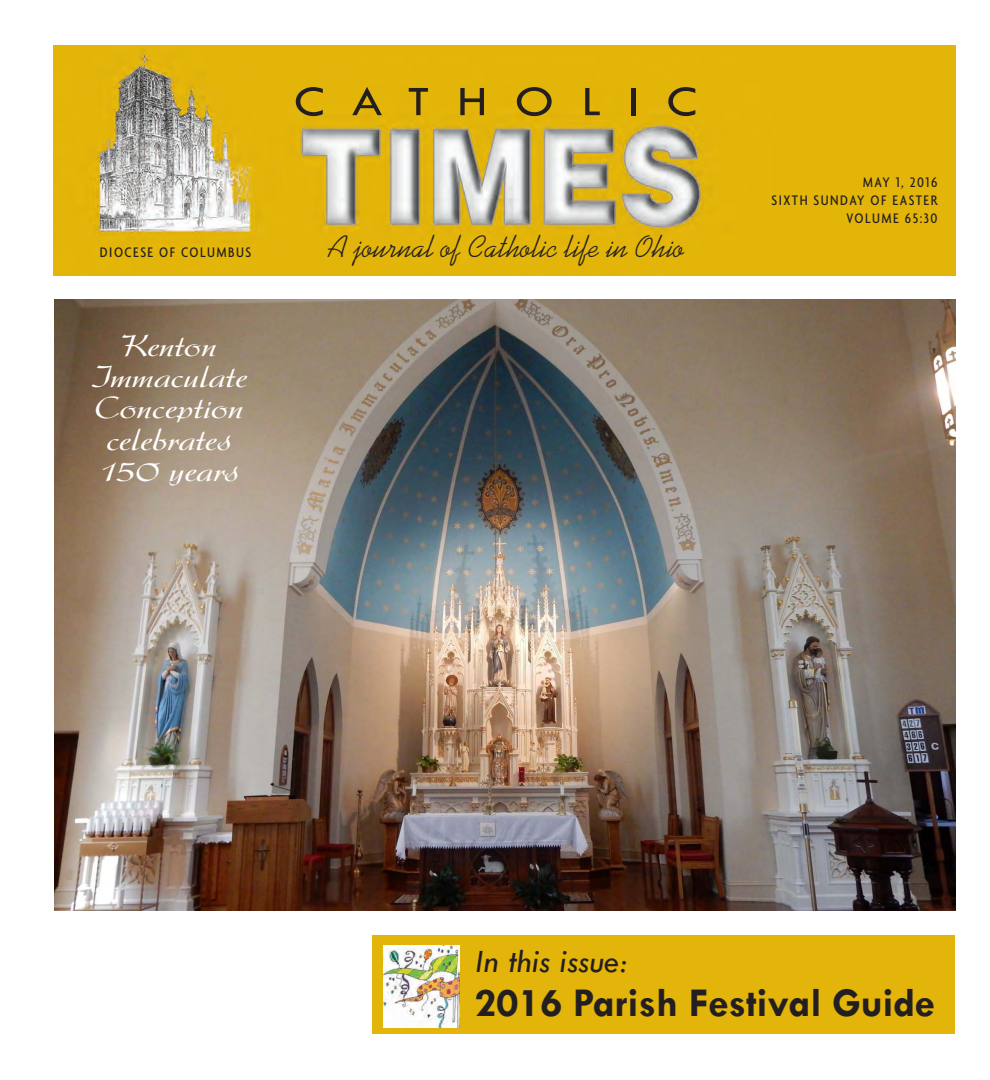
<style>
.page{position:relative;width:990px;height:1080px;background:#fff}
.page>*{position:absolute;margin:0;border:0;box-sizing:border-box;transform-origin:0 0}
.t1{font:43.75px "Tw Cen";letter-spacing:.54em;color:#231f20;scale:1.16 1}
.t2{font:700 41.25px "Tw Cen";color:#231f20}
.t3{font:italic 33.75px "Tw Cen";color:#231f20}
.t4{font:31.25px "Kaufmann";letter-spacing:.01em;color:#231f20}
.t5{font:30px "Arkona";color:#fff;scale:1.25 1}
.t6{font:500 condensed 15px "Agenda";letter-spacing:.1em;color:#231f20}
</style>
<div class="page">
<div style="left:373px;top:935px;width:582px;height:99px;background:#e3b409"></div>
<img style="left:54px;top:46px;width:901px;height:229px">
<img style="left:54px;top:299px;width:901px;height:612px">
<img style="left:384px;top:946px;width:75px;height:82px">
<p class="t1" style="left:294px;top:75px;width:349px">CATHOLIC</p>
<p class="t6" style="left:100px;top:243px;width:153px">DIOCESE OF COLUMBUS</p>
<p class="t5" style="left:121px;top:328px;width:78px">Kenton</p>
<p class="t5" style="left:91px;top:359px;width:126px">Immaculate</p>
<p class="t5" style="left:94px;top:391px;width:121px">Conception</p>
<p class="t5" style="left:106px;top:422px;width:102px">celebrates</p>
<p class="t5" style="left:99px;top:453px;width:114px">150 years</p>
<p class="t4" style="left:330px;top:229px;width:357px">A journal of Catholic life in Ohio</p>
<p class="t6" style="left:863px;top:174px;width:76px">MAY 1, 2016</p>
<p class="t6" style="left:771px;top:192px;width:168px">SIXTH SUNDAY OF EASTER</p>
<p class="t6" style="left:846px;top:210px;width:93px">VOLUME 65:30</p>
<p class="t3" style="left:475px;top:941px;width:155px">In this issue:</p>
<p class="t2" style="left:475px;top:978px;width:462px">2016 Parish Festival Guide</p>
</div>
